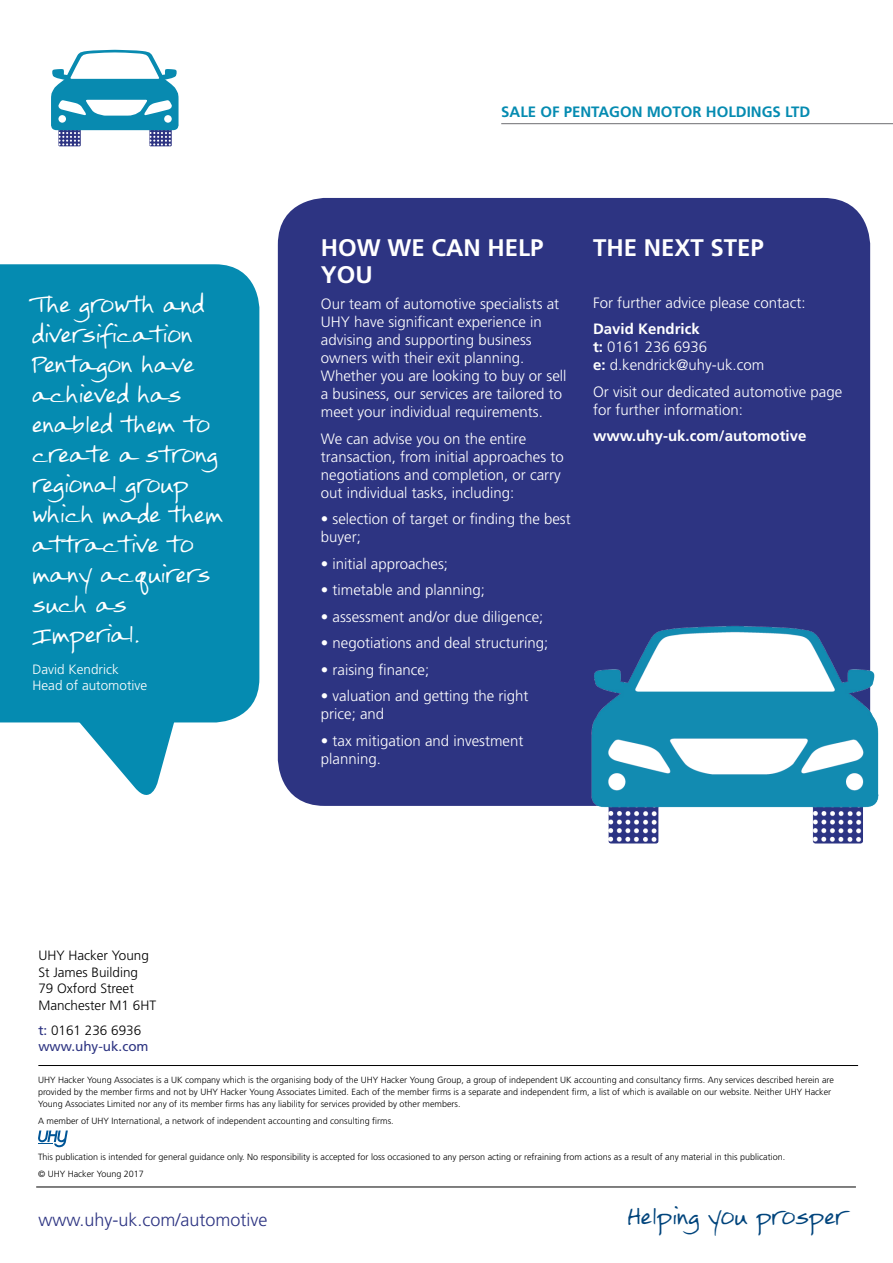
<style>
.page{position:relative;width:893px;height:1263px;background:#fff}
.page>*{position:absolute;margin:0;border:0;box-sizing:border-box;transform-origin:0 0}
.t1{font:700 24px/27px "Frutiger LT Std";color:#fff}
.t2{font:18px/30px "FG Rebecca";color:#fff}
.t3{font:300 18px "Frutiger LT Std";color:#2d3482}
.t4{font:18px "FG Rebecca";color:#00447c}
.t5{font:300 15px/18px "Frutiger LT Std";color:#fff}
.t6{font:700 15px "Frutiger LT Std";color:#058bb1}
.t7{font:700 15px "Frutiger LT Std";color:#fff}
.t8{font:300 13.5px/16.5px "Frutiger LT Std";color:#000}
.t9{font:300 13.5px/16.5px "Frutiger LT Std";color:#fff}
.t10{font:13.5px/16.5px "Frutiger LT Std";color:#2d3482}
.t11{font:300 9px/12px "Frutiger LT Std";color:#000}
.s1{font-weight:300;color:#000}
.s2{font-weight:700}
</style>
<div class="page">
<svg style="left:38px;top:1130px;width:30px;height:17px"></svg>
<hr style="left:36px;top:1187px;width:820px;height:1px;background:#000">
<div style="left:278px;top:198px;width:592px;height:608px;background:#2d3482;border-radius:47px"></div>
<svg style="left:51px;top:50px;width:128px;height:96px"></svg>
<hr style="left:501px;top:123px;width:392px;height:1px;background:#6d6e71">
<img style="left:564px;top:612px;width:315px;height:232px">
<hr style="left:38px;top:1065px;width:820px;height:1px;background:#000">
<div style="left:0;top:264px;width:259px;height:458px;background:#058bb1"></div>
<svg style="left:77px;top:695px;width:105px;height:100px"></svg>
<p class="t2" style="left:33px;top:291px;width:192px">The growth and diversification<br>Pentagon have achieved has enabled them to create a strong regional group which made them attractive to many acquirers such as<br>Imperial.</p>
<p class="t9" style="left:33px;top:661px;width:116px">David Kendrick<br>Head of automotive</p>
<p class="t8" style="left:38px;top:947px;width:119px">UHY Hacker Young<br>St James Building<br>79 Oxford Street<br>Manchester M1 6HT</p>
<p class="t10" style="left:38px;top:1022px;width:112px">t: <span class="s1">0161 236 6936 </span>www.uhy-uk.com</p>
<p class="t6" style="left:501px;top:103px;width:311px">sale of pentagon motor holdings ltd</p>
<h1 class="t1" style="left:321px;top:234px;width:182px">HOW WE CAN HELP<br>YOU</h1>
<p class="t5" style="left:321px;top:295px;width:247px">Our team of automotive specialists at UHY have significant experience in advising and supporting business owners with their exit planning.<br>Whether you are looking to buy or sell a business, our services are tailored to meet your individual requirements.</p>
<p class="t5" style="left:321px;top:430px;width:244px">We can advise you on the entire transaction, from initial approaches to negotiations and completion, or carry out individual tasks, including:</p>
<p class="t5" style="left:321px;top:510px;width:251px">• selection of target or finding the best buyer;</p>
<p class="t5" style="left:321px;top:555px;width:129px">• initial approaches;</p>
<p class="t5" style="left:321px;top:581px;width:166px">• timetable and planning;</p>
<p class="t5" style="left:321px;top:608px;width:224px">• assessment and/or due diligence;</p>
<p class="t5" style="left:321px;top:634px;width:229px">• negotiations and deal structuring;</p>
<p class="t5" style="left:321px;top:661px;width:110px">• raising finance;</p>
<p class="t5" style="left:321px;top:687px;width:209px">• valuation and getting the right price; and</p>
<p class="t5" style="left:321px;top:732px;width:204px">• tax mitigation and investment planning.</p>
<h1 class="t1" style="left:593px;top:234px;width:16px">THE</h1>
<h1 class="t1" style="left:644px;top:234px;width:95px">NEXT STEP</h1>
<p class="t5" style="left:593px;top:294px;width:214px">For further advice please contact:</p>
<p class="t5" style="left:593px;top:320px;width:173px"><span class="s2">David Kendrick<br>t:</span> 0161 236 6936<br><span class="s2">e:</span> d.kendrick@uhy-uk.com</p>
<p class="t5" style="left:593px;top:383px;width:251px">Or visit our dedicated automotive page for further information:</p>
<p class="t7" style="left:593px;top:427px;width:215px">www.uhy-uk.com/automotive</p>
<p class="t11" style="left:38px;top:1074px;width:797px">UHY Hacker Young Associates is a UK company which is the organising body of the UHY Hacker Young Group, a group of independent UK accounting and consultancy firms. Any services described herein are provided by the member firms and not by UHY Hacker Young Associates Limited. Each of the member firms is a separate and independent firm, a list of which is available on our website. Neither UHY Hacker<br>Young Associates Limited nor any of its member firms has any liability for services provided by other members.</p>
<p class="t11" style="left:38px;top:1115px;width:357px">A member of UHY International, a network of independent accounting and consulting firms.</p>
<p class="t11" style="left:38px;top:1149px;width:749px;line-height:16.2px">This publication is intended for general guidance only. No responsibility is accepted for loss occasioned to any person acting or refraining from actions as a result of any material in this publication. © UHY Hacker Young 2017</p>
<p class="t4" style="left:628px;top:1207px;width:219px">Helping you prosper</p>
<p class="t3" style="left:38px;top:1210px;width:231px">www.uhy-uk.com/automotive</p>
</div>
